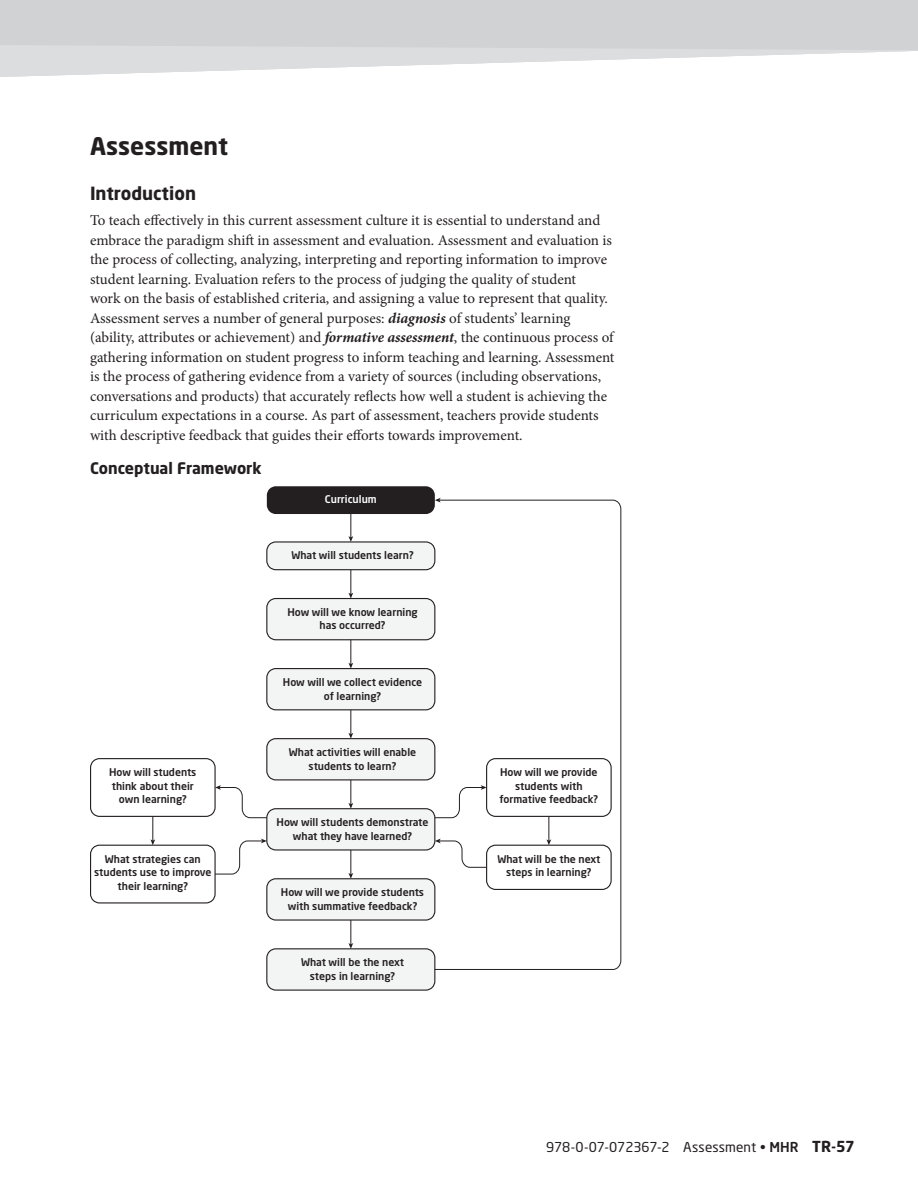
<style>
.page{position:relative;width:918px;height:1188px;background:#fff}
.page>*{position:absolute;margin:0;border:0;box-sizing:border-box;transform-origin:0 0}
.t1{font:700 24px "Neo Sans";color:#231f20}
.t2{font:700 18px "Neo Sans";color:#231f20}
.t3{font:700 15.75px "Neo Sans";color:#231f20}
.t4{font:15px/19.5px "Minion Pro";color:#231f20}
.t5{font:13.5px "Neo Sans";color:#231f20}
.t6{font:500 10.5px/13.5px "Neo Sans";color:#231f20;text-align:center}
.t7{font:500 10.5px "Neo Sans";color:#fff}
.s1{font-weight:700;font-style:italic}
.s2{font-weight:500}
.s3{font-weight:700;font-size:15px}
</style>
<div class="page">
<svg style="left:0;top:50px;width:918px;height:27px;fill:#dcdddf"></svg>
<div style="left:0;top:0;width:918px;height:50px;background:#d1d2d4"></div>
<svg style="left:90px;top:486px;width:351px;height:505px"></svg>
<svg style="left:434px;top:499px;width:187px;height:471px"></svg>
<p class="t1" style="left:90px;top:136px;width:140px">Assessment</p>
<p class="t2" style="left:90px;top:186px;width:108px">Introduction</p>
<p class="t4" style="left:90px;top:212px;width:526px">To teach effectively in this current assessment culture it is essential to understand and embrace the paradigm shift in assessment and evaluation. Assessment and evaluation is the process of collecting, analyzing, interpreting and reporting information to improve student learning. Evaluation refers to the process of judging the quality of student<br>work on the basis of established criteria, and assigning a value to represent that quality.<br>Assessment serves a number of general purposes: <span class="s1">diagnosis</span> of students’ learning (ability, attributes or achievement) and <span class="s1">formative assessment</span>, the continuous process of gathering information on student progress to inform teaching and learning. Assessment is the process of gathering evidence from a variety of sources (including observations, conversations and products) that accurately reflects how well a student is achieving the curriculum expectations in a course. As part of assessment, teachers provide students with descriptive feedback that guides their efforts towards improvement.</p>
<p class="t3" style="left:90px;top:462px;width:173px">Conceptual Framework</p>
<p class="t7" style="left:325px;top:495px;width:53px">Curriculum</p>
<p class="t6" style="left:291px;top:550px;width:124px">What will students learn?</p>
<p class="t6" style="left:287px;top:606px;width:132px">How will we know learning has occurred?</p>
<p class="t6" style="left:109px;top:767px;width:89px">How will students think about their own learning?</p>
<p class="t6" style="left:94px;top:853px;width:119px">What strategies can students use to improve their learning?</p>
<p class="t6" style="left:283px;top:676px;width:141px">How will we collect evidence of learning?</p>
<p class="t6" style="left:289px;top:746px;width:129px">What activities will enable students to learn?</p>
<p class="t6" style="left:277px;top:816px;width:153px">How will students demonstrate what they have learned?</p>
<p class="t6" style="left:281px;top:886px;width:145px">How will we provide students with summative feedback?</p>
<p class="t6" style="left:301px;top:957px;width:105px">What will be the next steps in learning?</p>
<p class="t6" style="left:500px;top:767px;width:100px">How will we provide students with formative feedback?</p>
<p class="t6" style="left:497px;top:853px;width:105px">What will be the next steps in learning?</p>
<p class="t5" style="left:546px;top:1142px;width:310px">978-0-07-072367-2 Assessment • <span class="s2">MHR</span> <span class="s3">TR-57</span></p>
</div>
